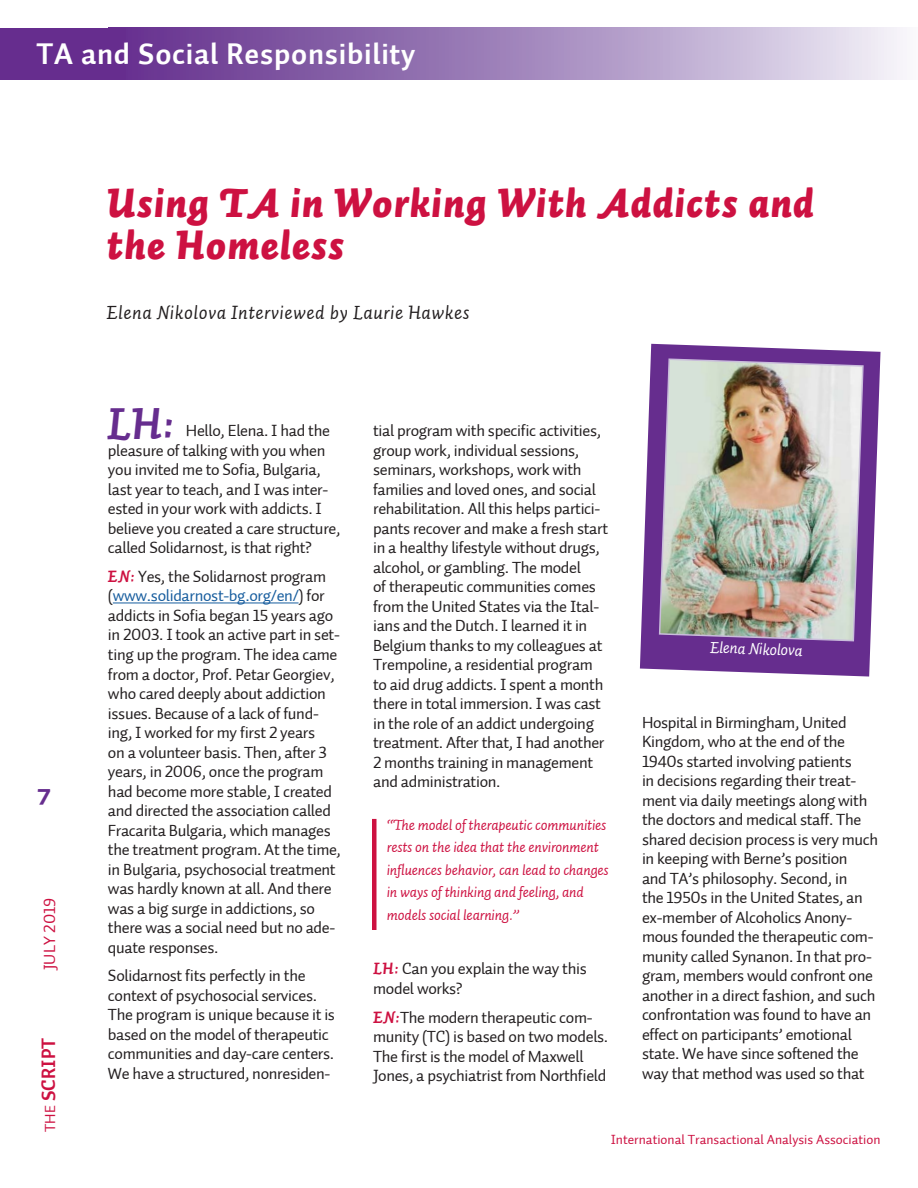
<style>
.page{position:relative;width:918px;height:1188px;background:#fff}
.page>*{position:absolute;margin:0;border:0;box-sizing:border-box;transform-origin:0 0}
.Initial_Cap{font:45px "Auto 2 Bold Italic LF";color:#662d8e}
.HD_1{font:40.5px/42px "Auto 2 Black Italic LF";letter-spacing:.025em;color:#cd1141}
.Section_bar_HD{font:30px "Auto 2 Bold LF";letter-spacing:.025em;color:#fff}
.t1{font:30px "Auto 3 Bold Sm Cp";color:#662d8e}
.byline{font:19.5px "Auto 2 Italic LF";letter-spacing:.025em;color:#231f20}
.footer_date{font:700 19.5px "Auto 2";color:#cd1141}
.basic_body_text{font:16.5px/19.5px "Auto 2 Regular LF";letter-spacing:-.02em;color:#231f20}
.t2{font:16.5px "Auto 2 Italic LF";color:#fff}
.footer_date-2{font:16.5px "Auto 2 Regular LF";color:#cd1141}
.Pullquote{font:15px/22.5px "Auto 2 Italic LF";letter-spacing:-.015em;color:#cd1141}
.t3{font:13.5px "Auto 2 Regular LF";color:#cd1141}
.s1{font-family:"Auto 2 Regular LF";font-weight:400;font-size:15px}
.s2{font-family:"Auto 2 Bold Italic LF";color:#cd1141}
.s3{color:#175d9e}
</style>
<div class="page">
<div style="left:109px;top:28px;width:809px;height:52px;background:linear-gradient(to right,#5c2788,#eeedf5)"></div>
<div style="left:0;top:28px;width:126px;height:52px;background:#662d8e"></div>
<hr style="left:113px;top:603px;width:186px;height:1px;background:#175d9e">
<svg style="left:640px;top:344px;width:241px;height:333px;fill:#662d8e"></svg>
<img style="left:658px;top:358px;width:206px;height:284px">
<hr style="left:372px;top:819px;width:4px;height:111px;background:#cd1141">
<p class="Section_bar_HD" style="left:37px;top:34px;width:380px">TA and Social Responsibility</p>
<p class="HD_1" style="left:107px;top:183px;width:709px">Using TA in Working With Addicts and the Homeless</p>
<h3 class="t1" style="left:36px;top:777px;width:17px">7</h3>
<p class="footer_date-2" style="left:39px;top:970px;width:74px;rotate:-90deg">JULY 2019</p>
<p class="footer_date" style="left:36px;top:1132px;width:96px;rotate:-90deg"><span class="s1">THE</span> SCRIPT</p>
<p class="byline" style="left:107px;top:300px;width:364px">Elena Nikolova Interviewed by Laurie Hawkes</p>
<p class="Initial_Cap" style="left:107px;top:394px;width:69px">LH:</p>
<p class="basic_body_text" style="left:108px;top:421px;width:234px;text-indent:78px">Hello, Elena. I had the pleasure of talking with you when you invited me to Sofia, Bulgaria, last year to teach, and I was inter&shy;ested in your work with addicts. I believe you created a care structure, called Solidarnost, is that right?</p>
<p class="basic_body_text" style="left:108px;top:567px;width:235px"><span class="s2">EN:</span> Yes, the Solidarnost program (<span class="s3">www.solidarnost-bg.org/en/</span>) for addicts in Sofia began 15 years ago in 2003. I took an active part in set&shy;ting up the program. The idea came from a doctor, Prof. Petar Georgiev, who cared deeply about addiction issues. Because of a lack of fund&shy;ing, I worked for my first 2 years<br>on a volunteer basis. Then, after 3 years, in 2006, once the program had become more stable, I created and directed the association called Fracarita Bulgaria, which manages the treatment program. At the time, in Bulgaria, psychosocial treatment was hardly known at all. And there was a big surge in addictions, so there was a social need but no ade&shy;quate responses.</p>
<p class="basic_body_text" style="left:108px;top:966px;width:229px">Solidarnost fits perfectly in the context of psychosocial services.<br>The program is unique because it is based on the model of therapeutic communities and day-care centers.<br>We have a structured, nonresiden-</p>
<p class="basic_body_text" style="left:373px;top:421px;width:237px">tial program with specific activities, group work, individual sessions, seminars, workshops, work with families and loved ones, and social rehabilitation. All this helps partici&shy;pants recover and make a fresh start in a healthy lifestyle without drugs, alcohol, or gambling. The model<br>of therapeutic communities comes from the United States via the Ital&shy;ians and the Dutch. I learned it in Belgium thanks to my colleagues at Trempoline, a residential program to aid drug addicts. I spent a month there in total immersion. I was cast in the role of an addict undergoing treatment. After that, I had another 2 months training in management and administration.</p>
<p class="Pullquote" style="left:387px;top:814px;width:224px">“The model of therapeutic communities rests on the idea that the environment influences behavior, can lead to changes in ways of thinking and feeling, and models social learning.”</p>
<p class="basic_body_text" style="left:373px;top:959px;width:215px"><span class="s2">LH:</span> Can you explain the way this model works?</p>
<p class="basic_body_text" style="left:373px;top:1008px;width:237px"><span class="s2">EN:</span>The modern therapeutic com&shy;munity (TC) is based on two models.<br>The first is the model of Maxwell Jones, a psychiatrist from Northfield</p>
<p class="t2" style="left:711px;top:636px;width:94px;rotate:2deg">Elena Nikolova</p>
<p class="basic_body_text" style="left:642px;top:713px;width:238px">Hospital in Birmingham, United Kingdom, who at the end of the 1940s started involving patients<br>in decisions regarding their treat&shy;ment via daily meetings along with the doctors and medical staff. The shared decision process is very much in keeping with Berne’s position<br>and TA’s philosophy. Second, in<br>the 1950s in the United States, an ex-member of Alcoholics Anony&shy;mous founded the therapeutic com&shy;munity called Synanon. In that pro&shy;gram, members would confront one another in a direct fashion, and such confrontation was found to have an effect on participants’ emotional state. We have since softened the way that method was used so that</p>
<p class="t3" style="left:611px;top:1131px;width:271px">International Transactional Analysis Association</p>
</div>
